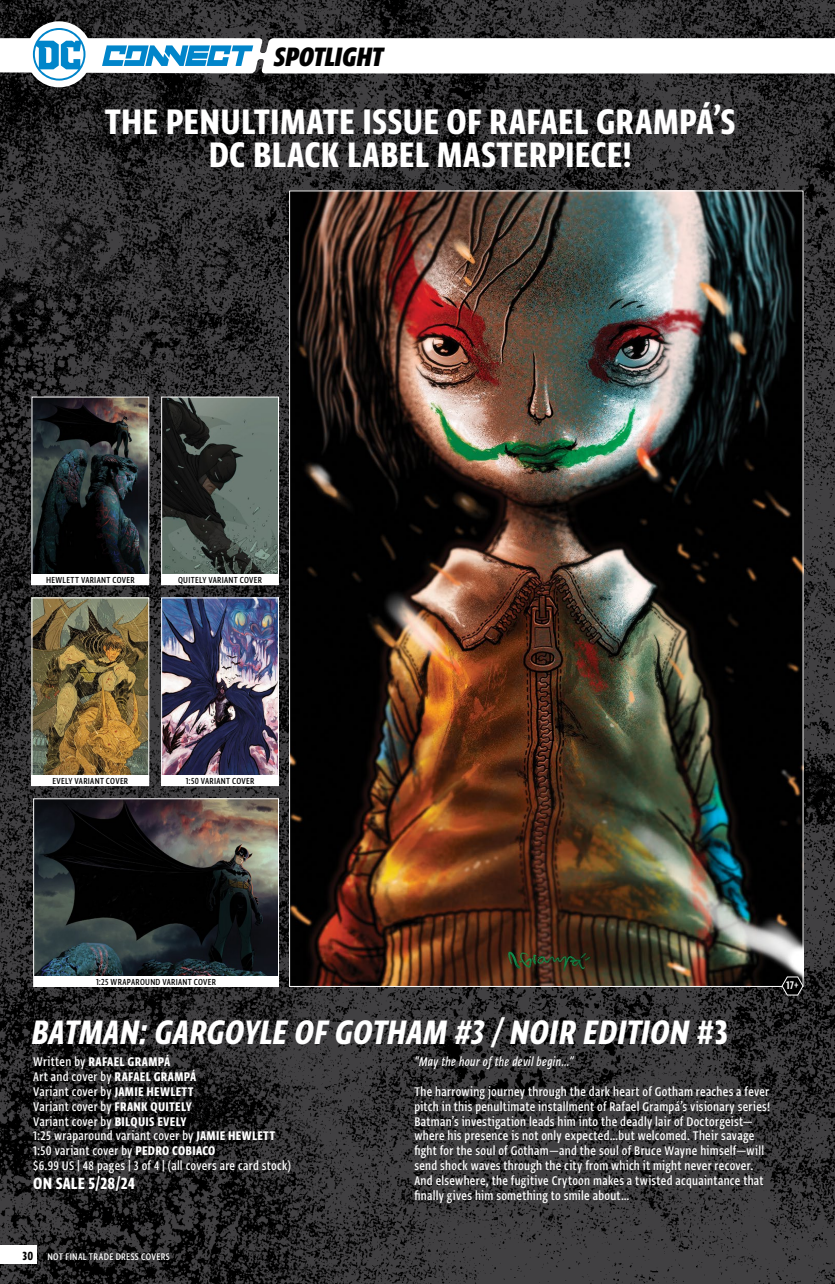
<style>
.page{position:relative;width:835px;height:1284px;background:#fff}
.page>*{position:absolute;margin:0;border:0;box-sizing:border-box;transform-origin:0 0}
.t1{font:42px/33.2px "Greta Sans Cnd Std Bld";letter-spacing:.005em;color:#fff;text-align:center}
.t2{font:40.25px "Greta Sans Cnd Std Bld Ita";letter-spacing:.005em;color:#fff}
.t3{font:31.5px "Greta Sans Cnd Std Hea Ita";letter-spacing:-.01em;color:#000}
.t4{font:19.25px "Greta Sans Cnd Std Bld";letter-spacing:.01em;color:#fff}
.t5{font:500 14.88px/14.9px "Greta Sans Cnd Std";letter-spacing:.02em;color:#fff}
.t6{font:14.88px "Greta Sans Cnd Std Med Ita";letter-spacing:.02em;color:#fff}
.t7{font:14.88px "Greta Sans Cnd Std Bld";letter-spacing:.02em;color:#fff}
.t8{font:14px "Greta Sans Cnd Std Bld";color:#000}
.t9{font:13.12px "Greta Sans Cnd Std Sm Bld";color:#fff}
.t10{font:500 11.38px "Greta Sans Cnd Std";letter-spacing:.025em;color:#fff}
.t11{font:500 10.33px "Greta Sans Cnd Std";letter-spacing:.03em;color:#000}
.s1{font-family:"Greta Sans Cnd Std Bld"}
.s2{font-family:"Greta Sans Cnd Std";font-weight:500}
.s3{font-family:"Greta Sans Cnd Std Bld";font-weight:400}
</style>
<div class="page">
<img style="left:0;top:0;width:835px;height:1284px">
<div style="left:26px;top:21px;width:66px;height:66px;background:#fff;border-radius:50%"></div>
<svg style="left:0;top:28px;width:835px;height:53px"></svg>
<img style="left:291px;top:192px;width:510px;height:793px">
<img style="left:35px;top:800px;width:242px;height:176px">
<div style="left:33px;top:798px;width:246px;height:189px;border:1px solid #fff"></div>
<div style="left:34px;top:976px;width:244px;height:11px;background:#fff"></div>
<img style="left:34px;top:599px;width:113px;height:176px">
<div style="left:32px;top:597px;width:117px;height:189px;border:1px solid #fff"></div>
<div style="left:32px;top:775px;width:117px;height:11px;background:#fff"></div>
<img style="left:163px;top:599px;width:114px;height:176px">
<div style="left:161px;top:597px;width:118px;height:189px;border:1px solid #fff"></div>
<div style="left:161px;top:775px;width:118px;height:11px;background:#fff"></div>
<img style="left:34px;top:398px;width:113px;height:176px">
<div style="left:32px;top:396px;width:117px;height:189px;border:1px solid #fff"></div>
<div style="left:32px;top:574px;width:117px;height:11px;background:#fff"></div>
<img style="left:163px;top:398px;width:114px;height:176px">
<div style="left:161px;top:396px;width:118px;height:189px;border:1px solid #fff"></div>
<div style="left:161px;top:574px;width:118px;height:11px;background:#fff"></div>
<svg style="left:781px;top:975px;width:23px;height:21px"></svg>
<div style="left:0;top:1245px;width:37px;height:19px;background:#fff"></div>
<h3 class="t3" style="left:274px;top:37px;width:111px">SPOTLIGHT</h3>
<h1 class="t1" style="left:105px;top:104px;width:632px">THE PENULTIMATE ISSUE OF RAFAEL GRAMPÁ’S<br>DC BLACK LABEL MASTERPIECE!</h1>
<p class="t11" style="left:46px;top:574px;width:90px">HEWLETT VARIANT COVER</p>
<p class="t11" style="left:178px;top:574px;width:85px">QUITELY VARIANT COVER</p>
<p class="t11" style="left:53px;top:775px;width:77px">EVELY VARIANT COVER</p>
<p class="t11" style="left:186px;top:775px;width:70px">1:50 VARIANT COVER</p>
<p class="t11" style="left:96px;top:976px;width:122px">1:25 WRAPAROUND VARIANT COVER</p>
<h2 class="t2" style="left:32px;top:1008px;width:698px">BATMAN: GARGOYLE OF GOTHAM #3 / NOIR EDITION <span class="s1">#3</span></h2>
<p class="t7" style="left:33px;top:1053px;width:139px"><span class="s2">Written by</span> RAFAEL GRAMPÁ</p>
<p class="t5" style="left:33px;top:1068px;width:259px">Art and cover by <span class="s3">RAFAEL GRAMPÁ<br></span>Variant cover by <span class="s3">JAMIE HEWLETT<br></span>Variant cover by <span class="s3">FRANK QUITELY<br></span>Variant cover by <span class="s3">BILQUIS EVELY<br></span>1:25 wraparound variant cover by <span class="s3">JAMIE HEWLETT </span>1:50 variant cover by <span class="s3">PEDRO COBIACO<br></span>$6.99 US | 48 pages | 3 of 4 | (all covers are card stock)</p>
<p class="t4" style="left:33px;top:1171px;width:103px">ON SALE 5/28/24</p>
<p class="t6" style="left:414px;top:1053px;width:161px">“May the hour of the devil begin…”</p>
<p class="t5" style="left:414px;top:1083px;width:357px">The harrowing journey through the dark heart of Gotham reaches a fever pitch in this penultimate installment of Rafael Grampá’s visionary series!<br>Batman’s investigation leads him into the deadly lair of Doctorgeist— where his presence is not only expected…but welcomed. Their savage fight for the soul of Gotham—and the soul of Bruce Wayne himself—will send shock waves through the city from which it might never recover.<br>And elsewhere, the fugitive Crytoon makes a twisted acquaintance that finally gives him something to smile about…</p>
<p class="t9" style="left:786px;top:977px;width:14px">17+</p>
<p class="t8" style="left:23px;top:1247px;width:12px">30</p>
<p class="t10" style="left:47px;top:1249px;width:124px">NOT FINAL TRADE DRESS COVERS</p>
</div>
